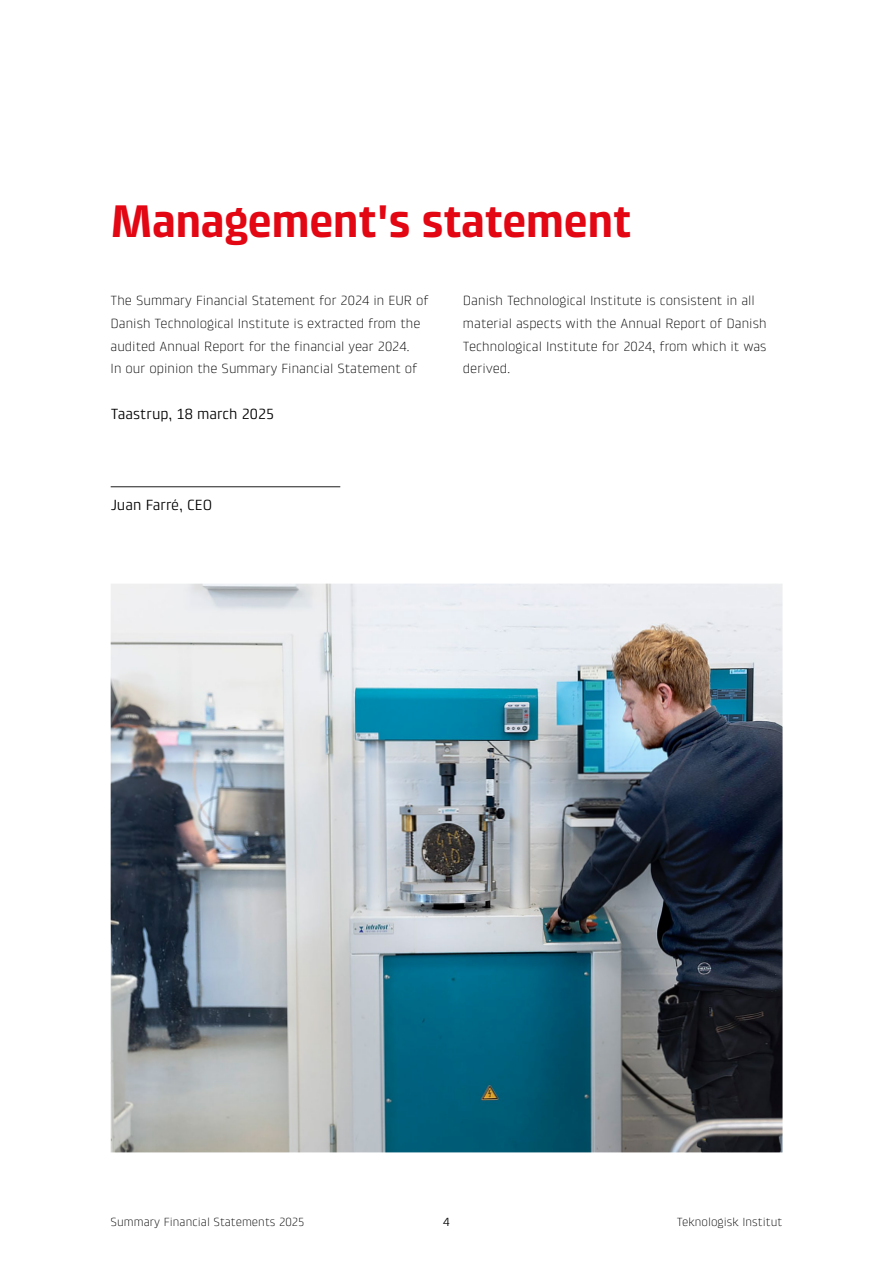
<style>
.page{position:relative;width:893px;height:1263px;background:#fff}
.page>*{position:absolute;margin:0;border:0;box-sizing:border-box;transform-origin:0 0}
.t1{font:700 46.5px "Klint Pro";letter-spacing:-.02em;color:#e30613}
.t2{font:15px "Klint Pro";color:#000}
.t3{font:300 13.5px/22.6px "Klint Pro";color:#000}
.t4{font:300 12px "Klint Pro";color:#000}
.t5{font:12px "Klint Pro";color:#000}
</style>
<div class="page">
<img style="left:111px;top:584px;width:671px;height:568px">
<hr style="left:111px;top:486px;width:229px;height:1px;background:#000">
<h1 class="t1" style="left:111px;top:195px;width:523px">Management's statement</h1>
<p class="t3" style="left:111px;top:289px;width:320px">The Summary Financial Statement for 2024 in EUR of Danish Technological Institute is extracted from the audited Annual Report for the financial year 2024.<br>In our opinion the Summary Financial Statement of</p>
<p class="t3" style="left:463px;top:289px;width:305px">Danish Technological Institute is consistent in all material aspects with the Annual Report of Danish Technological Institute for 2024, from which it was derived.</p>
<p class="t2" style="left:111px;top:405px;width:165px">Taastrup, 18 march 2025</p>
<p class="t2" style="left:111px;top:496px;width:103px">Juan Farré, CEO</p>
<p class="t4" style="left:111px;top:1215px;width:196px">Summary Financial Statements 2025</p>
<p class="t5" style="left:443px;top:1215px;width:8px">4</p>
<p class="t4" style="left:677px;top:1215px;width:107px">Teknologisk Institut</p>
</div>
